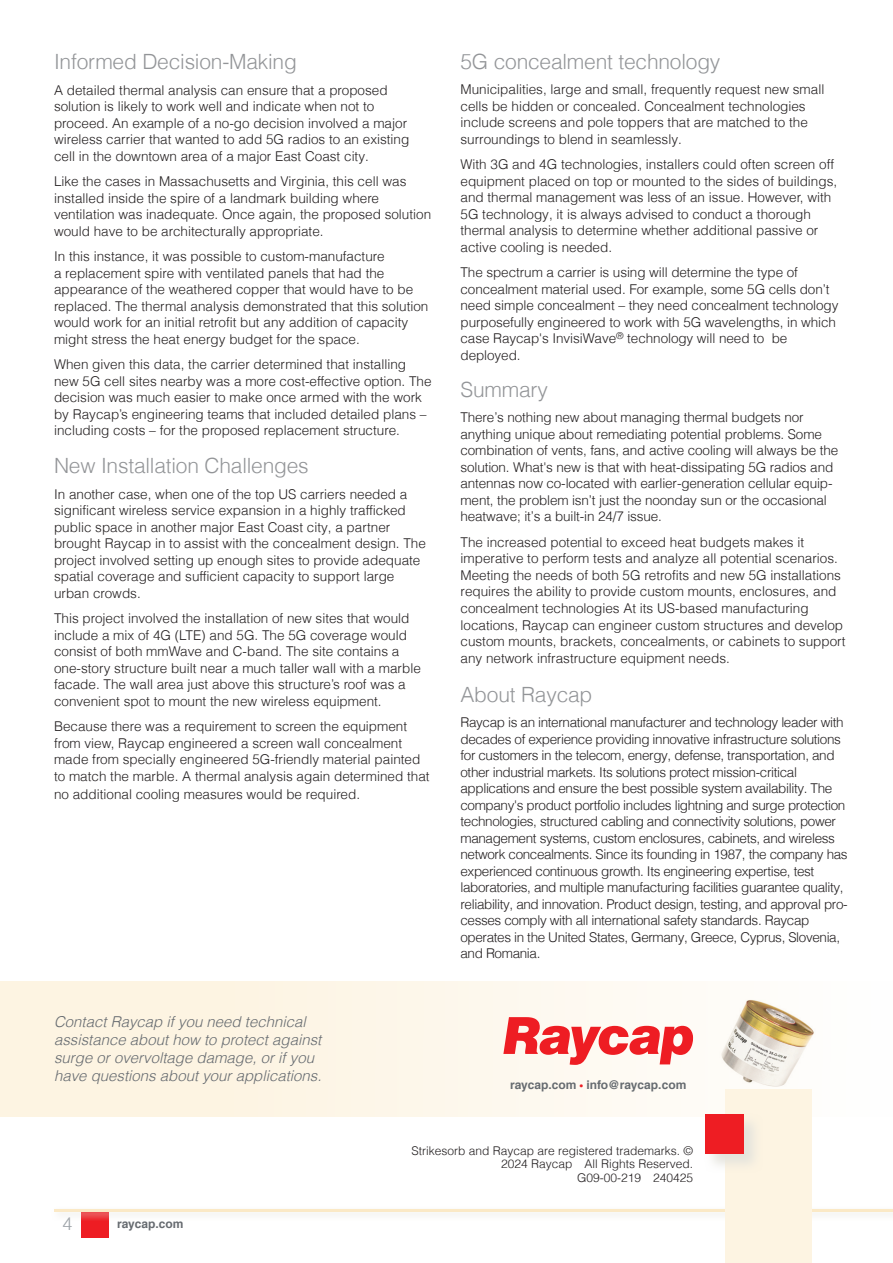
<style>
.page{position:relative;width:893px;height:1263px;background:#fff}
.page>*{position:absolute;margin:0;border:0;box-sizing:border-box;transform-origin:0 0}
.t1{font:300 21px "Helvetica LT Com";letter-spacing:-.01em;color:#939598}
.t2{font:300 18px "Helvetica LT Com";color:#9da3a8}
.t3{font:italic 300 15px/18px "Helvetica LT Com";color:#666b70}
.t4{font:300 13.5px/16.5px "Helvetica LT Com";color:#231f20}
.t5{font:300 13.5px/16.5px "Helvetica LT Com";letter-spacing:-.03em;color:#231f20}
.t6{font:300 12px/13.5px "Helvetica LT Com";color:#231f20;text-align:right}
.t7{font:700 12px "Helvetica LT Com";color:#666b70}
.s1{font-size:9px;color:#ee1d23}
</style>
<div class="page">
<div style="left:81px;top:1210px;width:27px;height:27px;background:#ee1d23"></div>
<div style="left:51px;top:1205px;width:842px;height:16px;background:#fafaf9"></div>
<hr style="left:54px;top:1209px;width:839px;height:3px;background:#fbe9c6">
<div style="left:725px;top:1083px;width:87px;height:180px;background:#fdf4e2"></div>
<svg style="left:0;top:981px;width:814px;height:135px;fill:#fdf5e6"></svg>
<svg style="left:704px;top:1113px;width:59px;height:53px"></svg>
<div style="left:705px;top:1114px;width:39px;height:40px;background:#ee1d23"></div>
<svg style="left:503px;top:1017px;width:190px;height:48px"></svg>
<p class="t1" style="left:54px;top:49px;width:244px">Informed Decision-Making</p>
<p class="t4" style="left:54px;top:81px;width:357px">A detailed thermal analysis can ensure that a proposed solution is likely to work well and indicate when not to proceed. An example of a no-go decision involved a major wireless carrier that wanted to add 5G radios to an existing cell in the downtown area of a major East Coast city.</p>
<p class="t4" style="left:54px;top:173px;width:379px">Like the cases in Massachusetts and Virginia, this cell was installed inside the spire of a landmark building where ventilation was inadequate. Once again, the proposed solution would have to be architecturally appropriate.</p>
<p class="t4" style="left:54px;top:248px;width:376px">In this instance, it was possible to custom-manufacture<br>a replacement spire with ventilated panels that had the appearance of the weathered copper that would have to be replaced. The thermal analysis demonstrated that this solution would work for an initial retrofit but any addition of capacity might stress the heat energy budget for the space.</p>
<p class="t4" style="left:54px;top:356px;width:379px">When given this data, the carrier determined that installing new 5G cell sites nearby was a more cost-effective option. The decision was much easier to make once armed with the work by Raycap’s engineering teams that included detailed plans – including costs – for the proposed replacement structure.</p>
<p class="t1" style="left:54px;top:453px;width:256px">New Installation Challenges</p>
<p class="t4" style="left:54px;top:486px;width:373px">In another case, when one of the top US carriers needed a significant wireless service expansion in a highly trafficked public space in another major East Coast city, a partner brought Raycap in to assist with the concealment design. The project involved setting up enough sites to provide adequate spatial coverage and sufficient capacity to support large urban crowds.</p>
<p class="t4" style="left:54px;top:610px;width:368px">This project involved the installation of new sites that would include a mix of 4G (LTE) and 5G. The 5G coverage would consist of both mmWave and C-band. The site contains a one-story structure built near a much taller wall with a marble facade. The wall area just above this structure’s roof was a convenient spot to mount the new wireless equipment.</p>
<p class="t4" style="left:54px;top:718px;width:377px">Because there was a requirement to screen the equipment from view, Raycap engineered a screen wall concealment made from specially engineered 5G-friendly material painted to match the marble. A thermal analysis again determined that</p>
<p class="t4" style="left:54px;top:785px;width:308px">no additional cooling measures would be required.</p>
<p class="t3" style="left:54px;top:1012px;width:269px">Contact Raycap if you need technical assistance about how to protect against surge or overvoltage damage, or if you have questions about your applications.</p>
<p class="t1" style="left:460px;top:48px;width:261px">5G concealment technology</p>
<p class="t4" style="left:460px;top:81px;width:365px">Municipalities, large and small, frequently request new small cells be hidden or concealed. Concealment technologies include screens and pole toppers that are matched to the surroundings to blend in seamlessly.</p>
<p class="t4" style="left:460px;top:156px;width:378px">With 3G and 4G technologies, installers could often screen off equipment placed on top or mounted to the sides of buildings, and thermal management was less of an issue. However, with 5G technology, it is always advised to conduct a thorough thermal analysis to determine whether additional passive or active cooling is needed.</p>
<p class="t4" style="left:460px;top:264px;width:379px">The spectrum a carrier is using will determine the type of concealment material used. For example, some 5G cells don’t need simple concealment – they need concealment technology purposefully engineered to work with 5G wavelengths, in which case Raycap's InvisiWave<sup>®</sup> technology will need to be deployed.</p>
<p class="t1" style="left:460px;top:376px;width:89px">Summary</p>
<p class="t4" style="left:460px;top:409px;width:379px">There’s nothing new about managing thermal budgets nor anything unique about remediating potential problems. Some combination of vents, fans, and active cooling will always be the solution. What's new is that with heat-dissipating 5G radios and antennas now co-located with earlier-generation cellular equip&shy;ment, the problem isn’t just the noonday sun or the occasional heatwave; it’s a built-in 24/7 issue.</p>
<p class="t4" style="left:460px;top:534px;width:386px">The increased potential to exceed heat budgets makes it imperative to perform tests and analyze all potential scenarios.<br>Meeting the needs of both 5G retrofits and new 5G installations requires the ability to provide custom mounts, enclosures, and concealment technologies At its US-based manufacturing locations, Raycap can engineer custom structures and develop custom mounts, brackets, concealments, or cabinets to support any network infrastructure equipment needs.</p>
<p class="t1" style="left:460px;top:681px;width:133px">About Raycap</p>
<p class="t5" style="left:460px;top:714px;width:389px">Raycap is an international manufacturer and technology leader with decades of experience providing innovative infrastructure solutions for customers in the telecom, energy, defense, transportation, and other industrial markets. Its solutions protect mission-critical applications and ensure the best possible system availability. The company's product portfolio includes lightning and surge protection technologies, structured cabling and connectivity solutions, power management systems, custom enclosures, cabinets, and wireless network concealments. Since its founding in 1987, the company has experienced continuous growth. Its engineering expertise, test laboratories, and multiple manufacturing facilities guarantee quality, reliability, and innovation. Product design, testing, and approval pro&shy;cesses comply with all international safety standards. Raycap operates in the United States, Germany, Greece, Cyprus, Slovenia, and Romania.</p>
<p class="t7" style="left:510px;top:1077px;width:178px">raycap.com <span class="s1">•</span> info@raycap.com</p>
<h2 class="t2" style="left:62px;top:1213px;width:12px">4</h2>
<p class="t7" style="left:117px;top:1217px;width:68px">raycap.com</p>
<p class="t6" style="left:412px;top:1143px;width:283px">Strikesorb and Raycap are registered trademarks. ©<br>2024 Raycap All Rights Reserved.<br>G09-00-219 240425</p>
</div>
